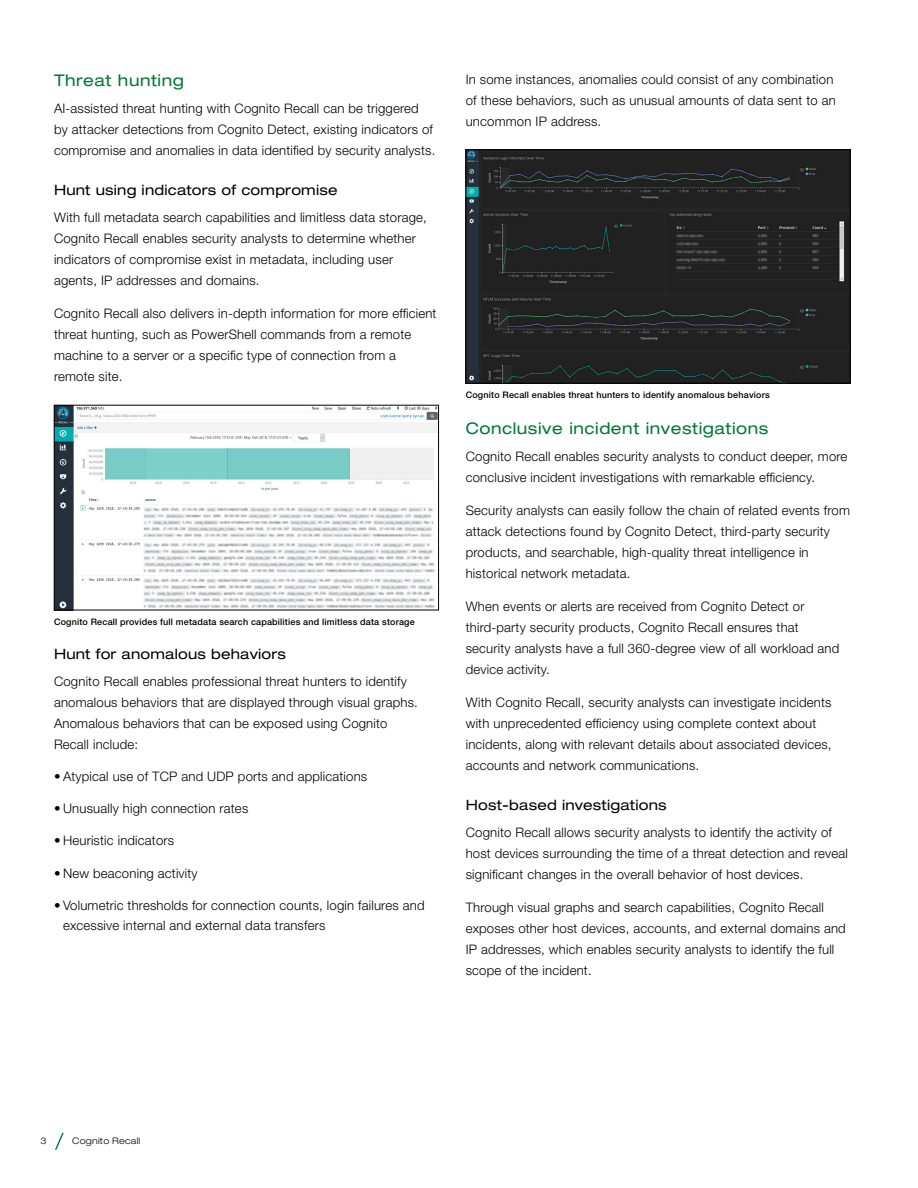
<style>
.page{position:relative;width:918px;height:1188px;background:#fff}
.page>*{position:absolute;margin:0;border:0;box-sizing:border-box;transform-origin:0 0}
.t1{font:expanded 16.2px "Helvetica Neue LT Std";letter-spacing:.035em;color:#007933}
.t2{font:expanded 14.25px "Helvetica Neue LT Std";letter-spacing:.015em;color:#000}
.t3{font:300 13.2px/21px "Helvetica Neue LT Std";letter-spacing:.015em;color:#000}
.t4{font:500 9px "Helvetica Neue LT Std";letter-spacing:.02em;color:#000}
.t5{font:300 expanded 9px "Helvetica Neue LT Std";letter-spacing:.025em;color:#000}
</style>
<div class="page">
<svg style="left:55px;top:1133px;width:9px;height:17px"></svg>
<img style="left:468px;top:152px;width:380px;height:229px">
<div style="left:466px;top:150px;width:384px;height:233px;border:1px solid #000"></div>
<img style="left:56px;top:407px;width:381px;height:201px">
<div style="left:54px;top:405px;width:385px;height:205px;border:1px solid #000"></div>
<p class="t1" style="left:54px;top:70px;width:131px">Threat hunting</p>
<p class="t3" style="left:54px;top:97px;width:383px">AI-assisted threat hunting with Cognito Recall can be triggered by attacker detections from Cognito Detect, existing indicators of compromise and anomalies in data identified by security analysts.</p>
<p class="t2" style="left:54px;top:182px;width:285px">Hunt using indicators of compromise</p>
<p class="t3" style="left:54px;top:207px;width:374px">With full metadata search capabilities and limitless data storage, Cognito Recall enables security analysts to determine whether indicators of compromise exist in metadata, including user agents, IP addresses and domains.</p>
<p class="t3" style="left:54px;top:303px;width:384px">Cognito Recall also delivers in-depth information for more efficient threat hunting, such as PowerShell commands from a remote machine to a server or a specific type of connection from a remote site.</p>
<p class="t4" style="left:54px;top:616px;width:362px">Cognito Recall provides full metadata search capabilities and limitless data storage</p>
<p class="t2" style="left:54px;top:645px;width:233px">Hunt for anomalous behaviors</p>
<p class="t3" style="left:54px;top:670px;width:365px">Cognito Recall enables professional threat hunters to identify anomalous behaviors that are displayed through visual graphs.<br>Anomalous behaviors that can be exposed using Cognito Recall include:</p>
<p class="t3" style="left:54px;top:765px;width:315px">• Atypical use of TCP and UDP ports and applications</p>
<p class="t3" style="left:54px;top:798px;width:196px">• Unusually high connection rates</p>
<p class="t3" style="left:54px;top:830px;width:122px">• Heuristic indicators</p>
<p class="t3" style="left:54px;top:862px;width:145px">• New beaconing activity</p>
<p class="t3" style="left:63px;top:895px;width:363px;line-height:20.2px;text-indent:-9px">• Volumetric thresholds for connection counts, login failures and excessive internal and external data transfers</p>
<p class="t3" style="left:466px;top:68px;width:372px">In some instances, anomalies could consist of any combination of these behaviors, such as unusual amounts of data sent to an uncommon IP address.</p>
<p class="t4" style="left:466px;top:389px;width:306px">Cognito Recall enables threat hunters to identify anomalous behaviors</p>
<p class="t1" style="left:466px;top:418px;width:304px">Conclusive incident investigations</p>
<p class="t3" style="left:466px;top:445px;width:383px">Cognito Recall enables security analysts to conduct deeper, more conclusive incident investigations with remarkable efficiency.</p>
<p class="t3" style="left:466px;top:499px;width:386px">Security analysts can easily follow the chain of related events from attack detections found by Cognito Detect, third-party security products, and searchable, high-quality threat intelligence in historical network metadata.</p>
<p class="t3" style="left:466px;top:595px;width:375px">When events or alerts are received from Cognito Detect or third-party security products, Cognito Recall ensures that security analysts have a full 360-degree view of all workload and device activity.</p>
<p class="t3" style="left:466px;top:691px;width:367px">With Cognito Recall, security analysts can investigate incidents with unprecedented efficiency using complete context about incidents, along with relevant details about associated devices, accounts and network communications.</p>
<p class="t2" style="left:466px;top:797px;width:202px">Host-based investigations</p>
<p class="t3" style="left:466px;top:822px;width:384px">Cognito Recall allows security analysts to identify the activity of host devices surrounding the time of a threat detection and reveal significant changes in the overall behavior of host devices.</p>
<p class="t3" style="left:466px;top:897px;width:382px">Through visual graphs and search capabilities, Cognito Recall exposes other host devices, accounts, and external domains and IP addresses, which enables security analysts to identify the full scope of the incident.</p>
<p class="t5" style="left:40px;top:1136px;width:8px">3</p>
<p class="t5" style="left:72px;top:1136px;width:70px">Cognito Recall</p>
</div>
